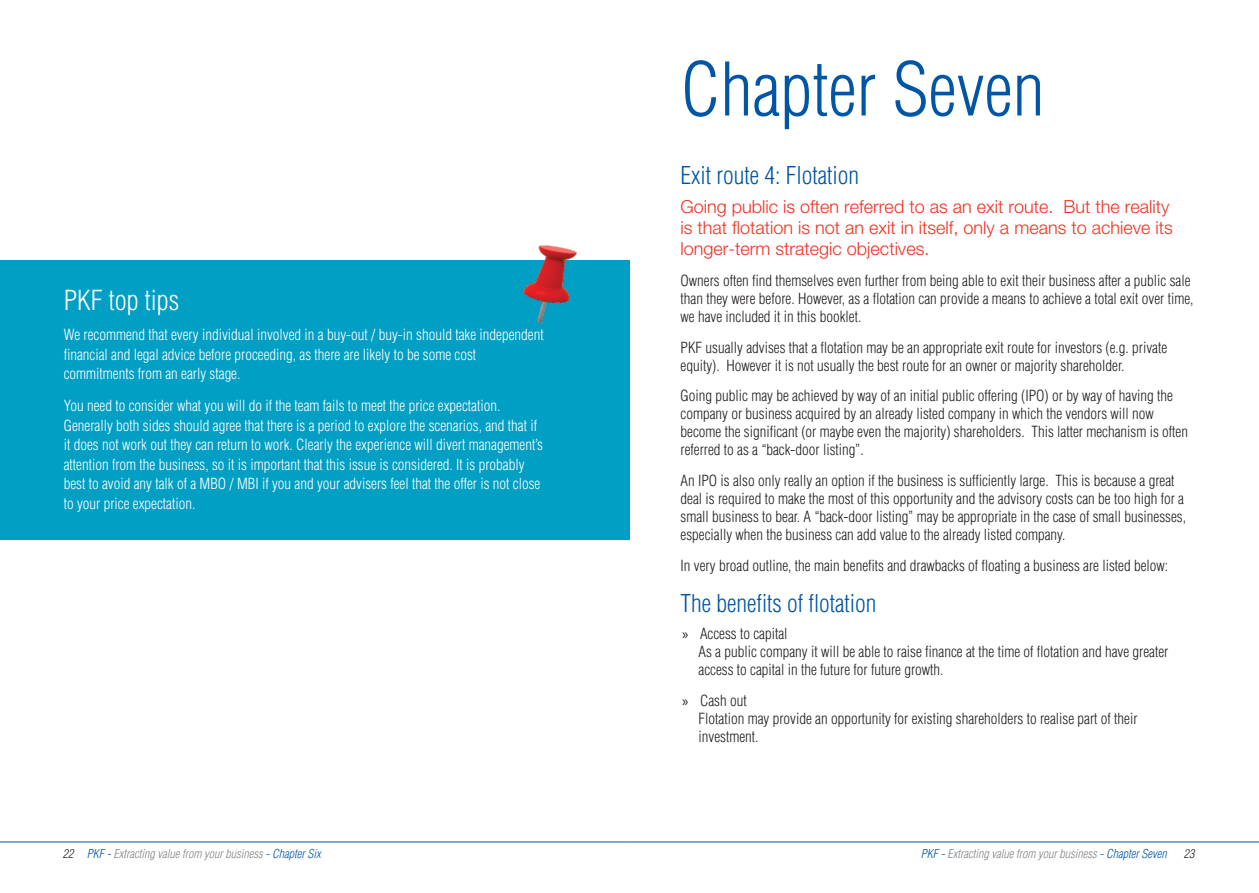
<style>
.page{position:relative;width:1259px;height:893px;background:#fff}
.page>*{position:absolute;margin:0;border:0;box-sizing:border-box;transform-origin:0 0}
.t1{font:300 condensed 72px "Helvetica LT Std";color:#0155a5}
.t2{font:300 condensed 27px "Helvetica LT Std";color:#fff}
.t3{font:300 condensed 24px "Helvetica LT Std";color:#0155a5}
.t4{font:300 18px/21px "Helvetica Neue";color:#ef3122}
.t5{font:300 condensed 15px/18px "Helvetica LT Std";color:#231f20}
.t6{font:300 condensed 15px/19.5px "Helvetica LT Std";color:#fff}
.t7{font:italic 300 condensed 12px "Helvetica LT Std";color:#808285}
.t8{font:italic 300 condensed 12px "Helvetica LT Std";color:#231f20}
.s1{font-family:"Myriad Pro";font-weight:400;font-stretch:normal}
.s2{color:#231f20}
.s3{color:#0155a5}
</style>
<div class="page">
<hr style="left:0;top:842px;width:629px;height:1px;background:#0155a5">
<hr style="left:629px;top:842px;width:630px;height:1px;background:#0155a5">
<div style="left:0;top:260px;width:629px;height:280px;background:#009fc3"></div>
<img style="left:524px;top:246px;width:52px;height:77px">
<h2 class="t2" style="left:64px;top:283px;width:117px">PKF top tips</h2>
<p class="t6" style="left:64px;top:325px;width:481px">We recommend that every individual involved in a buy-out / buy-in should take independent financial and legal advice before proceeding, as there are likely to be some cost commitments from an early stage.</p>
<p class="t6" style="left:64px;top:396px;width:480px">You need to consider what you will do if the team fails to meet the price expectation.<br>Generally both sides should agree that there is a period to explore the scenarios, and that if it does not work out they can return to work. Clearly the experience will divert management’s attention from the business, so it is important that this issue is considered. It is probably best to avoid any talk of a MBO / MBI if you and your advisers feel that the offer is not close to your price expectation.</p>
<h1 class="t1" style="left:680px;top:44px;width:365px">Chapter Seven</h1>
<h3 class="t3" style="left:680px;top:160px;width:180px">Exit route 4: Flotation</h3>
<p class="t4" style="left:680px;top:196px;width:494px">Going public is often referred to as an exit route. But the reality is that flotation is not an exit in itself, only a means to achieve its longer-term strategic objectives.</p>
<p class="t5" style="left:680px;top:271px;width:514px">Owners often find themselves even further from being able to exit their business after a public sale than they were before. However, as a flotation can provide a means to achieve a total exit over time, we have included it in this booklet.</p>
<p class="t5" style="left:680px;top:338px;width:488px">PKF usually advises that a flotation may be an appropriate exit route for investors (e.g. private equity). However it is not usually the best route for an owner or majority shareholder.</p>
<p class="t5" style="left:680px;top:387px;width:509px">Going public may be achieved by way of an initial public offering (IPO) or by way of having the company or business acquired by an already listed company in which the vendors will now become the significant (or maybe even the majority) shareholders. This latter mechanism is often referred to as a “back-door listing”.</p>
<p class="t5" style="left:680px;top:472px;width:507px">An IPO is also only really an option if the business is sufficiently large. This is because a great deal is required to make the most of this opportunity and the advisory costs can be too high for a small business to bear. A “back-door listing” may be appropriate in the case of small businesses, especially when the business can add value to the already listed company.</p>
<p class="t5" style="left:680px;top:556px;width:489px">In very broad outline, the main benefits and drawbacks of floating a business are listed below:</p>
<h3 class="t3" style="left:680px;top:589px;width:197px">The benefits of flotation</h3>
<p class="t5" style="left:698px;top:624px;width:471px;text-indent:-16px"><span class="s1">»</span> Access to capital<br>As a public company it will be able to raise finance at the time of flotation and have greater access to capital in the future for future growth.</p>
<p class="t5" style="left:698px;top:691px;width:440px;text-indent:-16px"><span class="s1">»</span> Cash out<br>Flotation may provide an opportunity for existing shareholders to realise part of their investment.</p>
<p class="t7" style="left:63px;top:846px;width:260px"><span class="s2">22</span> <span class="s3">PKF -</span> Extracting value from your business <span class="s3">- Chapter Six</span></p>
<p class="t7" style="left:921px;top:846px;width:247px"><span class="s3">PKF -</span> Extracting value from your business <span class="s3">- Chapter Seven</span></p>
<p class="t8" style="left:1184px;top:846px;width:12px">23</p>
</div>
